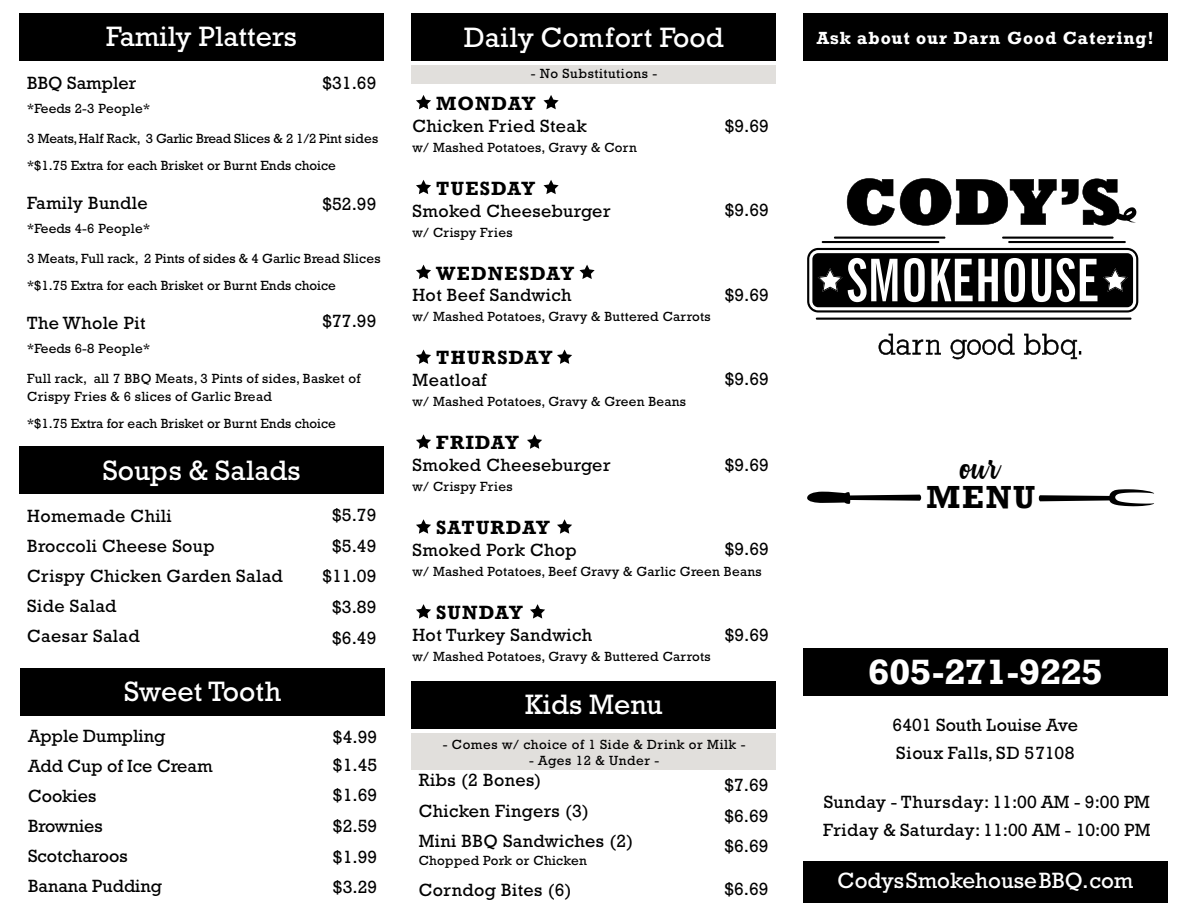
<style>
.page{position:relative;width:1188px;height:918px;background:#fff}
.page>*{position:absolute;margin:0;border:0;box-sizing:border-box;transform-origin:0 0}
.t1{font:700 33px "Rockwell";color:#fff}
.t2{font:700 30px "Rockwell";color:#000}
.t3{font:30px "Marana Alternates";color:#000}
.t4{font:28.5px "Rockwell";color:#fff}
.t5{font:22.5px "Rockwell";color:#fff}
.t6{font:18px/30.6px "Rockwell";letter-spacing:.02em;color:#000}
.t7{font:18px/30px "Rockwell";color:#000}
.t8{font:700 18px "Rockwell";letter-spacing:.06em;color:#000}
.t9{font:700 18px "Rockwell";letter-spacing:.08em;color:#000}
.t10{font:700 16.5px "Rockwell";letter-spacing:.06em;color:#fff}
.t11{font:13.5px/18px "Rockwell";letter-spacing:.02em;color:#000}
.t12{font:13.5px/27px "Rockwell";color:#000}
.t13{font:13.5px "Rockwell";letter-spacing:.04em;color:#000}
</style>
<div class="page">
<svg style="left:807px;top:491px;width:114px;height:13px"></svg>
<svg style="left:1039px;top:489px;width:115px;height:17px"></svg>
<div style="left:803px;top:648px;width:365px;height:47px;background:#000"></div>
<div style="left:803px;top:14px;width:365px;height:47px;background:#000"></div>
<div style="left:803px;top:861px;width:365px;height:42px;background:#000"></div>
<div style="left:412px;top:14px;width:364px;height:47px;background:#000"></div>
<div style="left:412px;top:681px;width:364px;height:47px;background:#000"></div>
<div style="left:412px;top:733px;width:364px;height:37px;background:#e1dfdc"></div>
<div style="left:412px;top:65px;width:364px;height:18px;background:#e1dfdc"></div>
<hr style="left:816px;top:318px;width:316px;height:2px;background:#000">
<hr style="left:834px;top:237px;width:111px;height:2px;background:#000">
<hr style="left:822px;top:241px;width:117px;height:2px;background:#000">
<hr style="left:1002px;top:237px;width:112px;height:2px;background:#000">
<hr style="left:1008px;top:241px;width:118px;height:2px;background:#000">
<svg style="left:807px;top:248px;width:331px;height:65px"></svg>
<svg style="left:879px;top:334px;width:62px;height:21px"></svg>
<svg style="left:951px;top:334px;width:64px;height:25px"></svg>
<svg style="left:1024px;top:334px;width:57px;height:25px"></svg>
<svg style="left:847px;top:178px;width:289px;height:48px"></svg>
<div style="left:20px;top:14px;width:364px;height:47px;background:#000"></div>
<div style="left:19px;top:447px;width:365px;height:47px;background:#000"></div>
<div style="left:20px;top:668px;width:365px;height:47px;background:#000"></div>
<svg style="left:416px;top:95px;width:15px;height:14px"></svg>
<svg style="left:543px;top:95px;width:16px;height:14px"></svg>
<svg style="left:416px;top:180px;width:15px;height:14px"></svg>
<svg style="left:543px;top:180px;width:16px;height:14px"></svg>
<svg style="left:416px;top:265px;width:15px;height:14px"></svg>
<svg style="left:579px;top:265px;width:16px;height:14px"></svg>
<svg style="left:416px;top:350px;width:15px;height:14px"></svg>
<svg style="left:557px;top:350px;width:15px;height:14px"></svg>
<svg style="left:416px;top:434px;width:15px;height:15px"></svg>
<svg style="left:527px;top:434px;width:15px;height:15px"></svg>
<svg style="left:416px;top:519px;width:15px;height:15px"></svg>
<svg style="left:557px;top:519px;width:15px;height:15px"></svg>
<svg style="left:416px;top:604px;width:15px;height:15px"></svg>
<svg style="left:530px;top:604px;width:15px;height:15px"></svg>
<h3 class="t4" style="left:106px;top:20px;width:192px">Family Platters</h3>
<p class="t7" style="left:27px;top:68px;width:110px">BBQ Sampler</p>
<p class="t12" style="left:27px;top:95px;width:124px">*Feeds 2-3 People*</p>
<p class="t12" style="left:27px;top:125px;width:353px">3 Meats, Half Rack, 3 Garlic Bread Slices &amp; 2 1/2 Pint sides *$1.75 Extra for each Brisket or Burnt Ends choice</p>
<p class="t6" style="left:27px;top:187px;width:122px">Family Bundle</p>
<p class="t12" style="left:27px;top:215px;width:124px">*Feeds 4-6 People*</p>
<p class="t12" style="left:27px;top:245px;width:355px">3 Meats, Full rack, 2 Pints of sides &amp; 4 Garlic Bread Slices *$1.75 Extra for each Brisket or Burnt Ends choice</p>
<p class="t6" style="left:27px;top:307px;width:120px">The Whole Pit</p>
<p class="t12" style="left:27px;top:335px;width:124px">*Feeds 6-8 People*</p>
<p class="t11" style="left:27px;top:369px;width:335px">Full rack, all 7 BBQ Meats, 3 Pints of sides, Basket of<br>Crispy Fries &amp; 6 slices of Garlic Bread</p>
<p class="t12" style="left:27px;top:410px;width:310px">*$1.75 Extra for each Brisket or Burnt Ends choice</p>
<p class="t6" style="left:322px;top:67px;width:56px">$31.69</p>
<p class="t6" style="left:322px;top:188px;width:56px">$52.99</p>
<p class="t6" style="left:322px;top:306px;width:56px">$77.99</p>
<h3 class="t4" style="left:103px;top:453px;width:199px">Soups &amp; Salads</h3>
<p class="t6" style="left:27px;top:501px;width:257px;line-height:30px">Homemade Chili<br>Broccoli Cheese Soup<br>Crispy Chicken Garden Salad<br>Side Salad<br>Caesar Salad</p>
<p class="t7" style="left:322px;top:500px;width:56px;line-height:30.6px;text-align:center">$5.79 $5.49 $11.09 $3.89 $6.49</p>
<h3 class="t4" style="left:124px;top:675px;width:159px">Sweet Tooth</h3>
<p class="t7" style="left:28px;top:721px;width:186px">Apple Dumpling<br>Add Cup of Ice Cream<br>Cookies<br>Brownies<br>Scotcharoos<br>Banana Pudding</p>
<p class="t6" style="left:333px;top:723px;width:46px;line-height:27.6px">$4.99 $1.45</p>
<p class="t6" style="left:333px;top:780px;width:46px;text-align:justify">$1.69 $2.59 $1.99 $3.29</p>
<h3 class="t4" style="left:464px;top:20px;width:261px">Daily Comfort Food</h3>
<p class="t13" style="left:531px;top:65px;width:128px">- No Substitutions -</p>
<p class="t8" style="left:436px;top:92px;width:101px">MONDAY</p>
<p class="t6" style="left:413px;top:110px;width:176px">Chicken Fried Steak</p>
<p class="t11" style="left:413px;top:138px;width:226px">w/ Mashed Potatoes, Gravy &amp; Corn</p>
<p class="t8" style="left:436px;top:176px;width:100px">TUESDAY</p>
<p class="t6" style="left:413px;top:195px;width:199px">Smoked Cheeseburger</p>
<p class="t11" style="left:413px;top:223px;width:101px">w/ Crispy Fries</p>
<p class="t8" style="left:436px;top:261px;width:139px">WEDNESDAY</p>
<p class="t6" style="left:413px;top:280px;width:160px">Hot Beef Sandwich</p>
<p class="t11" style="left:413px;top:308px;width:300px">w/ Mashed Potatoes, Gravy &amp; Buttered Carrots</p>
<p class="t9" style="left:436px;top:346px;width:118px">THURSDAY</p>
<p class="t6" style="left:413px;top:365px;width:75px">Meatloaf</p>
<p class="t11" style="left:413px;top:393px;width:275px">w/ Mashed Potatoes, Gravy &amp; Green Beans</p>
<p class="t8" style="left:436px;top:431px;width:84px">FRIDAY</p>
<p class="t6" style="left:413px;top:450px;width:199px">Smoked Cheeseburger</p>
<p class="t11" style="left:413px;top:478px;width:101px">w/ Crispy Fries</p>
<p class="t8" style="left:436px;top:516px;width:115px">SATURDAY</p>
<p class="t6" style="left:413px;top:535px;width:166px">Smoked Pork Chop</p>
<p class="t11" style="left:413px;top:562px;width:351px">w/ Mashed Potatoes, Beef Gravy &amp; Garlic Green Beans</p>
<p class="t8" style="left:436px;top:601px;width:88px">SUNDAY</p>
<p class="t6" style="left:413px;top:619px;width:181px">Hot Turkey Sandwich</p>
<p class="t11" style="left:413px;top:647px;width:300px">w/ Mashed Potatoes, Gravy &amp; Buttered Carrots</p>
<p class="t6" style="left:725px;top:110px;width:46px">$9.69</p>
<p class="t6" style="left:725px;top:194px;width:46px">$9.69</p>
<p class="t6" style="left:725px;top:280px;width:46px">$9.69</p>
<p class="t6" style="left:725px;top:364px;width:46px">$9.69</p>
<p class="t6" style="left:725px;top:449px;width:46px">$9.69</p>
<p class="t6" style="left:725px;top:534px;width:46px">$9.69</p>
<p class="t6" style="left:725px;top:619px;width:46px">$9.69</p>
<h3 class="t4" style="left:525px;top:688px;width:139px">Kids Menu</h3>
<p class="t13" style="left:443px;top:736px;width:304px">- Comes w/ choice of 1 Side &amp; Drink or Milk -</p>
<p class="t13" style="left:529px;top:753px;width:132px">- Ages 12 &amp; Under -</p>
<p class="t6" style="left:419px;top:765px;width:216px">Ribs (2 Bones)<br>Chicken Fingers (3)<br>Mini BBQ Sandwiches (2)</p>
<p class="t11" style="left:419px;top:852px;width:170px">Chopped Pork or Chicken</p>
<p class="t6" style="left:419px;top:874px;width:154px">Corndog Bites (6)</p>
<p class="t6" style="left:724px;top:770px;width:46px;text-align:justify">$7.69 $6.69 $6.69</p>
<p class="t6" style="left:724px;top:873px;width:46px">$6.69</p>
<p class="t10" style="left:817px;top:27px;width:339px">Ask about our Darn Good Catering!</p>
<h2 class="t3" style="left:960px;top:455px;width:43px">our</h2>
<h2 class="t2" style="left:927px;top:477px;width:110px">MENU</h2>
<h1 class="t1" style="left:869px;top:651px;width:235px">605-271-9225</h1>
<p class="t7" style="left:893px;top:711px;width:187px;line-height:27.6px">6401 South Louise Ave<br>Sioux Falls, SD 57108</p>
<p class="t6" style="left:823px;top:788px;width:329px;line-height:27.6px">Sunday - Thursday: 11:00 AM - 9:00 PM<br>Friday &amp; Saturday: 11:00 AM - 10:00 PM</p>
<p class="t5" style="left:838px;top:867px;width:297px">CodysSmokehouseBBQ.com</p>
</div>
